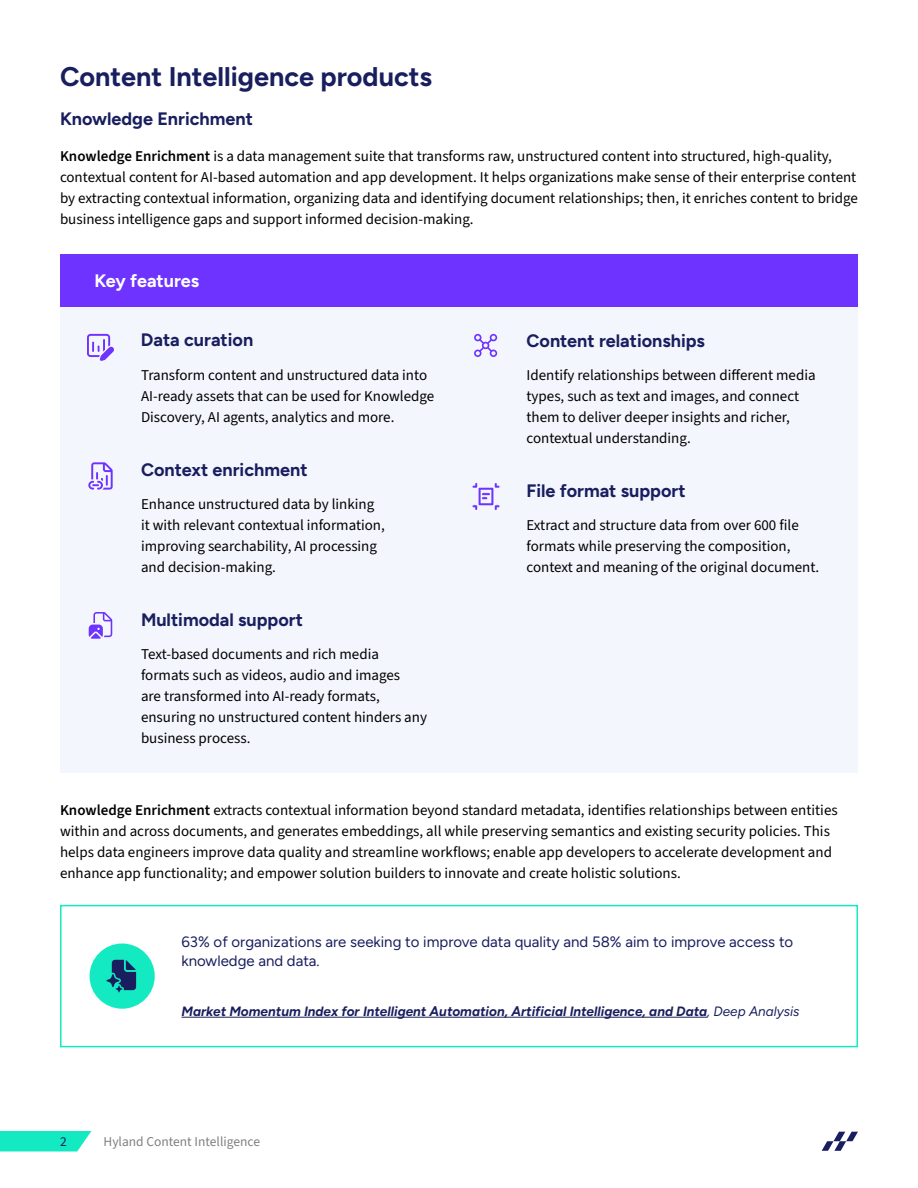
<style>
.page{position:relative;width:918px;height:1188px;background:#fff}
.page>*{position:absolute;margin:0;border:0;box-sizing:border-box;transform-origin:0 0}
.t1{font:700 27px "Figtree";color:#191f5e}
.t2{font:700 18px "Figtree";color:#191f5e}
.t3{font:700 18px "Figtree";color:#fff}
.t4{font:15px/21px "Source Sans 3";color:#000}
.t5{font:15px/19.5px "Figtree";color:#191f5e}
.t6{font:italic 700 13.5px "Figtree";color:#191f5e}
.t7{font:13.5px "Source Sans 3";color:#808080}
.t8{font:13.5px "Source Sans 3";color:#191f5e}
.s1{font-weight:600}
.s2{font-weight:400}
</style>
<div class="page">
<div style="left:60px;top:307px;width:798px;height:465px;background:#f4f6fe"></div>
<div style="left:60px;top:254px;width:798px;height:53px;background:#6e33ff"></div>
<svg style="left:87px;top:334px;width:27px;height:27px"></svg>
<svg style="left:88px;top:462px;width:25px;height:28px"></svg>
<svg style="left:89px;top:612px;width:23px;height:27px"></svg>
<hr style="left:182px;top:1017px;width:525px;height:1px;background:#191f5e">
<div style="left:60px;top:905px;width:798px;height:142px;border:2px solid #13eac1"></div>
<div style="left:90px;top:944px;width:65px;height:65px;background:#13eac1;border-radius:50%"></div>
<svg style="left:474px;top:334px;width:23px;height:23px"></svg>
<svg style="left:472px;top:483px;width:28px;height:27px"></svg>
<svg style="left:107px;top:960px;width:29px;height:32px"></svg>
<svg style="left:822px;top:1132px;width:36px;height:19px"></svg>
<svg style="left:0;top:1131px;width:91px;height:20px;background:#23ebc5"></svg>
<h1 class="t1" style="left:60px;top:60px;width:374px">Content Intelligence products</h1>
<p class="t2" style="left:60px;top:108px;width:194px">Knowledge Enrichment</p>
<p class="t4" style="left:60px;top:145px;width:799px"><span class="s1">Knowledge Enrichment</span> is a data management suite that transforms raw, unstructured content into structured, high-quality, contextual content for AI-based automation and app development. It helps organizations make sense of their enterprise content by extracting contextual information, organizing data and identifying document relationships; then, it enriches content to bridge business intelligence gaps and support informed decision-making.</p>
<p class="t3" style="left:94px;top:270px;width:106px">Key features</p>
<p class="t2" style="left:141px;top:329px;width:114px">Data curation</p>
<p class="t4" style="left:141px;top:364px;width:295px">Transform content and unstructured data into<br>AI-ready assets that can be used for Knowledge<br>Discovery, AI agents, analytics and more.</p>
<p class="t2" style="left:141px;top:458px;width:168px">Context enrichment</p>
<p class="t4" style="left:141px;top:493px;width:245px">Enhance unstructured data by linking it with relevant contextual information, improving searchability, AI processing and decision-making.</p>
<p class="t2" style="left:141px;top:608px;width:163px">Multimodal support</p>
<p class="t4" style="left:141px;top:643px;width:288px">Text-based documents and rich media formats such as videos, audio and images<br>are transformed into AI-ready formats, ensuring no unstructured content hinders any business process.</p>
<p class="t2" style="left:526px;top:329px;width:180px">Content relationships</p>
<p class="t4" style="left:526px;top:364px;width:291px">Identify relationships between different media types, such as text and images, and connect them to deliver deeper insights and richer, contextual understanding.</p>
<p class="t2" style="left:526px;top:479px;width:161px">File format support</p>
<p class="t4" style="left:526px;top:514px;width:294px">Extract and structure data from over 600 file formats while preserving the composition, context and meaning of the original document.</p>
<p class="t4" style="left:60px;top:799px;width:779px"><span class="s1">Knowledge Enrichment</span> extracts contextual information beyond standard metadata, identifies relationships between entities within and across documents, and generates embeddings, all while preserving semantics and existing security policies. This helps data engineers improve data quality and streamline workflows; enable app developers to accelerate development and enhance app functionality; and empower solution builders to innovate and create holistic solutions.</p>
<p class="t5" style="left:182px;top:932px;width:613px">63% of organizations are seeking to improve data quality and 58% aim to improve access to knowledge and data.</p>
<p class="t6" style="left:182px;top:1003px;width:620px">Market Momentum Index for Intelligent Automation, Artificial Intelligence, and Data<span class="s2">, Deep Analysis</span></p>
<p class="t8" style="left:60px;top:1133px;width:8px">2</p>
<p class="t7" style="left:104px;top:1133px;width:158px">Hyland Content Intelligence</p>
</div>
